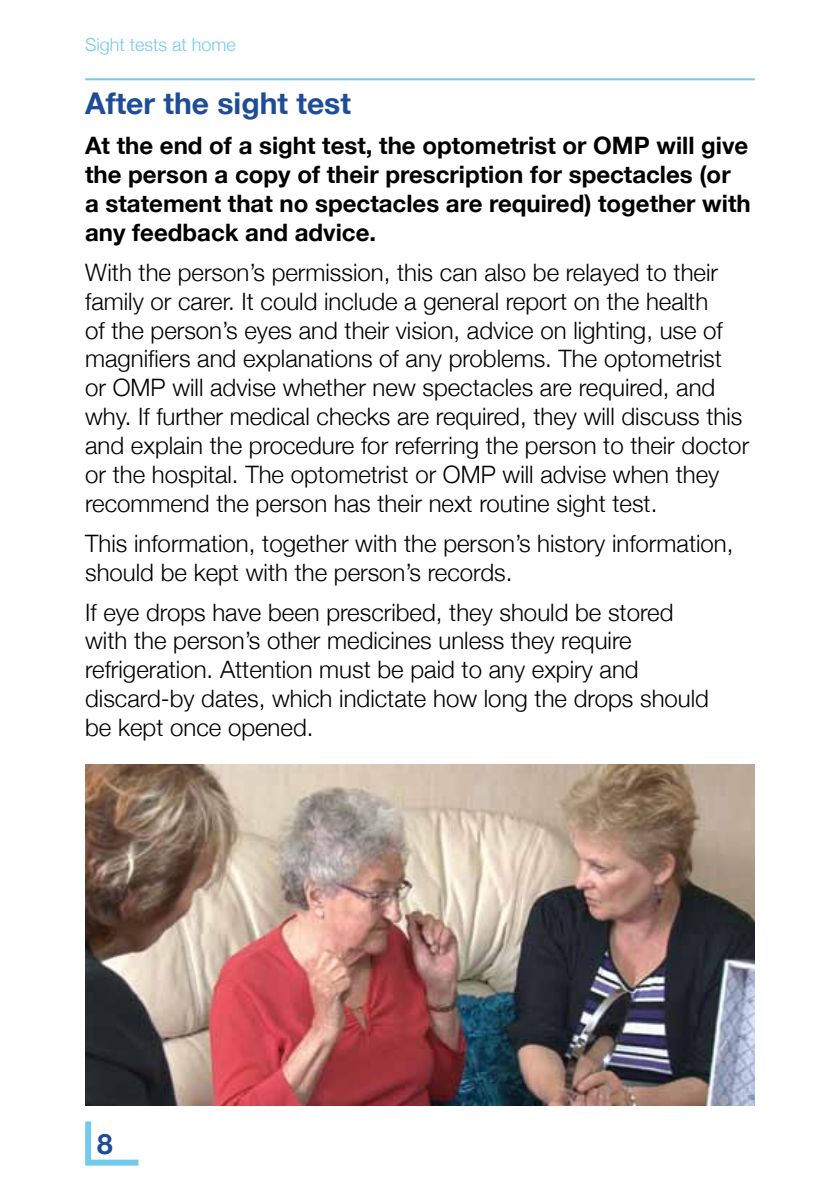
<style>
.page{position:relative;width:840px;height:1191px;background:#fff}
.page>*{position:absolute;margin:0;border:0;box-sizing:border-box;transform-origin:0 0}
.t1{font:700 30px "Helvetica Neue";color:#1d4d99}
.t2{font:700 28px "Helvetica Neue";color:#1d4d99}
.t3{font:300 24px/28.8px "Helvetica Neue";color:#000}
.t4{font:700 24px/28.8px "Helvetica Neue";color:#000}
.t5{font:300 18px "Helvetica Neue";color:#74caed}
</style>
<div class="page">
<svg style="left:85px;top:1121px;width:54px;height:45px"></svg>
<hr style="left:85px;top:78px;width:669px;height:2px;background:#74caed">
<img style="left:85px;top:764px;width:669px;height:341px">
<p class="t5" style="left:85px;top:34px;width:152px">Sight tests at home</p>
<p class="t1" style="left:85px;top:85px;width:267px">After the sight test</p>
<p class="t4" style="left:85px;top:131px;width:666px">At the end of a sight test, the optometrist or OMP will give the person a copy of their prescription for spectacles (or<br>a statement that no spectacles are required) together with any feedback and advice.</p>
<p class="t3" style="left:85px;top:258px;width:665px">With the person’s permission, this can also be relayed to their family or carer. It could include a general report on the health<br>of the person’s eyes and their vision, advice on lighting, use of magnifiers and explanations of any problems. The optometrist<br>or OMP will advise whether new spectacles are required, and why. If further medical checks are required, they will discuss this and explain the procedure for referring the person to their doctor or the hospital. The optometrist or OMP will advise when they recommend the person has their next routine sight test.</p>
<p class="t3" style="left:85px;top:528px;width:649px">This information, together with the person’s history information, should be kept with the person’s records.</p>
<p class="t3" style="left:85px;top:597px;width:625px">If eye drops have been prescribed, they should be stored with the person’s other medicines unless they require refrigeration. Attention must be paid to any expiry and discard-by dates, which indictate how long the drops should be kept once opened.</p>
<p class="t2" style="left:97px;top:1126px;width:17px">8</p>
</div>
